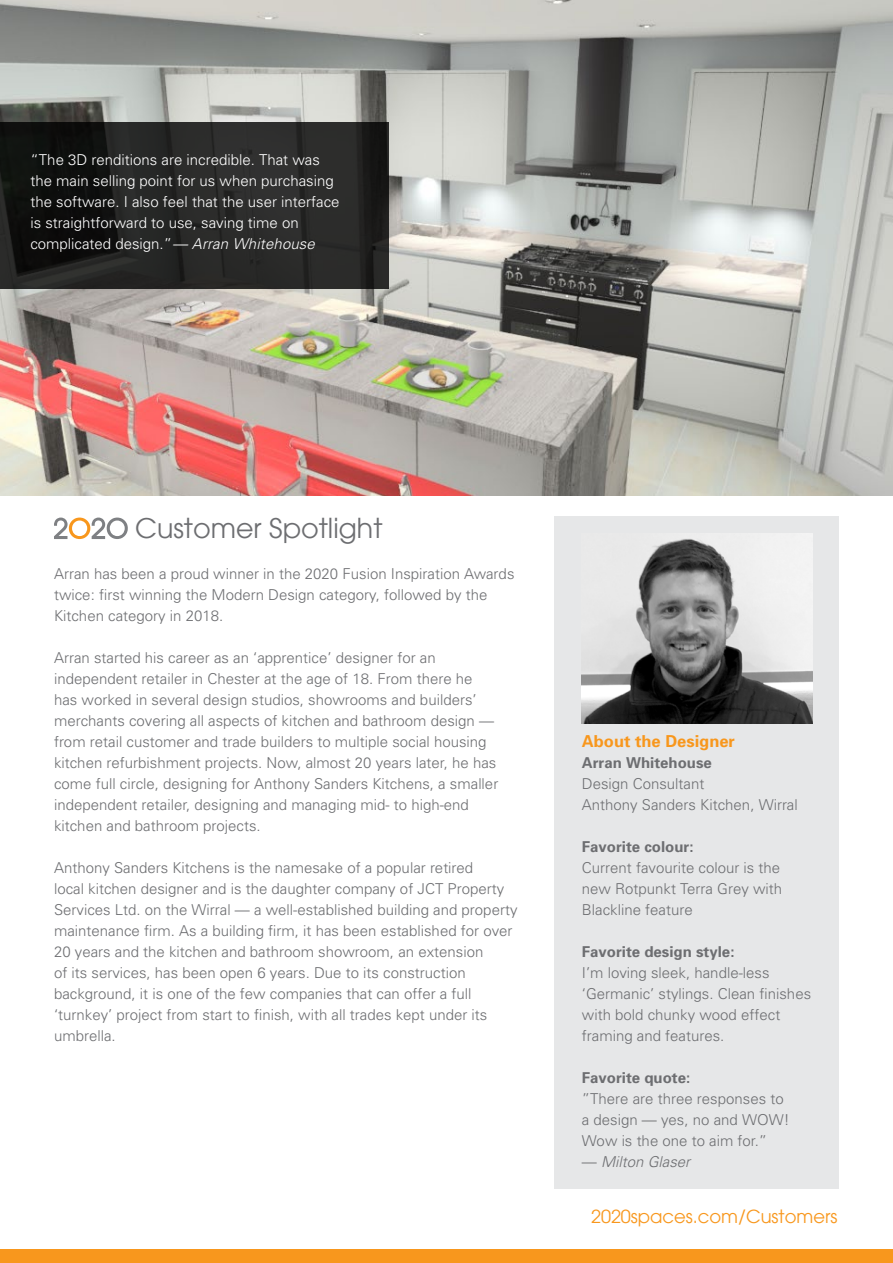
<style>
.page{position:relative;width:893px;height:1263px;background:#fff}
.page>*{position:absolute;margin:0;border:0;box-sizing:border-box;transform-origin:0 0}
.t1{font:27px "Avant Garde";color:#6d6e71}
.t2{font:18px "Avant Garde";color:#f8971d}
.t3{font:700 16.5px "Univers";color:#f8971d}
.t4{font:300 15px/21px "Univers";color:#6d6e71}
.t5{font:300 15px/21px "Univers";color:#fff}
.t6{font:700 15px "Univers";color:#6d6e71}
.t7{font:italic 300 15px "Univers";color:#6d6e71}
.s1{font-style:italic}
.s2{font-style:normal}
</style>
<div class="page">
<img style="left:0;top:0;width:893px;height:495px">
<div style="left:0;top:1249px;width:893px;height:14px;background:#f8971d"></div>
<div style="left:555px;top:516px;width:284px;height:672px;background:#e6e7e8"></div>
<svg style="left:0;top:122px;width:389px;height:167px;background:#222221"></svg>
<svg style="left:54px;top:518px;width:74px;height:21px"></svg>
<img style="left:582px;top:534px;width:230px;height:189px">
<p class="t5" style="left:30px;top:149px;width:311px">“The 3D renditions are incredible. That was the main selling point for us when purchasing the software. I also feel that the user interface is straightforward to use, saving time on complicated design.”<span class="s1">— Arran Whitehouse</span></p>
<h1 class="t1" style="left:135px;top:512px;width:249px">Customer Spotlight</h1>
<p class="t4" style="left:54px;top:563px;width:462px">Arran has been a proud winner in the 2020 Fusion Inspiration Awards twice: first winning the Modern Design category, followed by the<br>Kitchen category in 2018.</p>
<p class="t4" style="left:54px;top:647px;width:446px">Arran started his career as an ‘apprentice’ designer for an independent retailer in Chester at the age of 18. From there he has worked in several design studios, showrooms and builders’ merchants covering all aspects of kitchen and bathroom design — from retail customer and trade builders to multiple social housing kitchen refurbishment projects. Now, almost 20 years later, he has come full circle, designing for Anthony Sanders Kitchens, a smaller independent retailer, designing and managing mid- to high-end kitchen and bathroom projects.</p>
<p class="t4" style="left:54px;top:857px;width:465px">Anthony Sanders Kitchens is the namesake of a popular retired<br>local kitchen designer and is the daughter company of JCT Property Services Ltd. on the Wirral — a well-established building and property maintenance firm. As a building firm, it has been established for over 20 years and the kitchen and bathroom showroom, an extension<br>of its services, has been open 6 years. Due to its construction background, it is one of the few companies that can offer a full ‘turnkey’ project from start to finish, with all trades kept under its umbrella.</p>
<p class="t3" style="left:582px;top:731px;width:155px">About the Designer</p>
<p class="t6" style="left:582px;top:754px;width:132px">Arran Whitehouse</p>
<p class="t4" style="left:582px;top:773px;width:217px">Design Consultant<br>Anthony Sanders Kitchen, Wirral</p>
<p class="t6" style="left:582px;top:838px;width:113px">Favorite colour:</p>
<p class="t4" style="left:582px;top:857px;width:202px">Current favourite colour is the new Rotpunkt Terra Grey with<br>Blackline feature</p>
<p class="t6" style="left:582px;top:943px;width:154px">Favorite design style:</p>
<p class="t4" style="left:582px;top:962px;width:231px">I’m loving sleek, handle-less ‘Germanic’ stylings. Clean finishes with bold chunky wood effect framing and features.</p>
<p class="t6" style="left:582px;top:1069px;width:110px">Favorite quote:</p>
<p class="t4" style="left:582px;top:1088px;width:209px">”There are three responses to a design — yes, no and WOW!<br>Wow is the one to aim for.”</p>
<p class="t7" style="left:582px;top:1153px;width:110px"><span class="s2">—</span> Milton Glaser</p>
<p class="t2" style="left:591px;top:1205px;width:248px">2020spaces.com/Customers</p>
</div>
